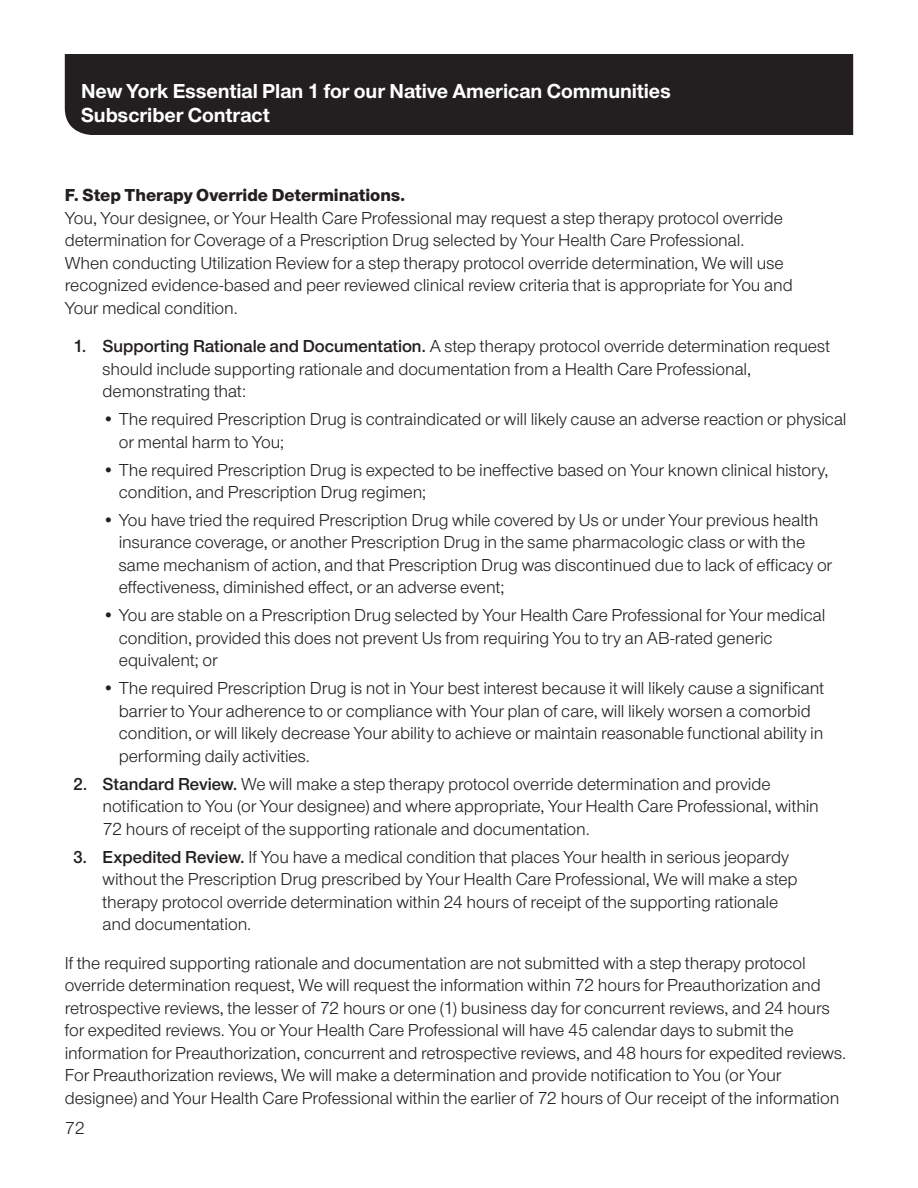
<style>
.page{position:relative;width:918px;height:1188px;background:#fff}
.page>*{position:absolute;margin:0;border:0;box-sizing:border-box;transform-origin:0 0}
.t1{font:700 21px/24px "UHC Sans";color:#fff}
.Body___numbers___add{font:18px/22.5px "UHC Sans";letter-spacing:-.005em;color:#231f20}
.Body_AFTER_bullet{font:18px/22.5px "UHC Sans";letter-spacing:-.005em;color:#231f20}
.Body___12_15{font:18px/22.5px "UHC Sans";letter-spacing:-.005em;color:#231f20}
.SUB_Subhead___AFTER{font:800 18px "UHC Sans";color:#231f20}
.s1{font-weight:600}
</style>
<div class="page">
<div style="left:65px;top:54px;width:788px;height:81px;background:#231f20"></div>
<p class="t1" style="left:81px;top:78px;width:591px">New York Essential Plan 1 for our Native American Communities<br>Subscriber Contract</p>
<p class="SUB_Subhead___AFTER" style="left:65px;top:182px;width:342px">F. Step Therapy Override Determinations.</p>
<p class="Body___12_15" style="left:65px;top:206px;width:730px">You, Your designee, or Your Health Care Professional may request a step therapy protocol override determination for Coverage of a Prescription Drug selected by Your Health Care Professional.<br>When conducting Utilization Review for a step therapy protocol override determination, We will use recognized evidence-based and peer reviewed clinical review criteria that is appropriate for You and Your medical condition.</p>
<p class="Body___numbers___add" style="left:103px;top:334px;width:729px;text-indent:-29px"><span class="s1">1. Supporting Rationale and Documentation.</span> A step therapy protocol override determination request should include supporting rationale and documentation from a Health Care Professional, demonstrating that:</p>
<p class="Body___numbers___add" style="left:119px;top:407px;width:729px;text-indent:-16px">• The required Prescription Drug is contraindicated or will likely cause an adverse reaction or physical or mental harm to You;</p>
<p class="Body___numbers___add" style="left:119px;top:458px;width:711px;text-indent:-16px">• The required Prescription Drug is expected to be ineffective based on Your known clinical history, condition, and Prescription Drug regimen;</p>
<p class="Body___numbers___add" style="left:119px;top:508px;width:715px;text-indent:-16px">• You have tried the required Prescription Drug while covered by Us or under Your previous health insurance coverage, or another Prescription Drug in the same pharmacologic class or with the same mechanism of action, and that Prescription Drug was discontinued due to lack of efficacy or effectiveness, diminished effect, or an adverse event;</p>
<p class="Body___numbers___add" style="left:119px;top:603px;width:708px;text-indent:-16px">• You are stable on a Prescription Drug selected by Your Health Care Professional for Your medical condition, provided this does not prevent Us from requiring You to try an AB-rated generic equivalent; or</p>
<p class="Body___numbers___add" style="left:119px;top:676px;width:707px;text-indent:-16px">• The required Prescription Drug is not in Your best interest because it will likely cause a significant barrier to Your adherence to or compliance with Your plan of care, will likely worsen a comorbid condition, or will likely decrease Your ability to achieve or maintain reasonable functional ability in performing daily activities.</p>
<p class="Body___numbers___add" style="left:103px;top:772px;width:718px;text-indent:-29px"><span class="s1">2. Standard Review.</span> We will make a step therapy protocol override determination and provide notification to You (or Your designee) and where appropriate, Your Health Care Professional, within<br>72 hours of receipt of the supporting rationale and documentation.</p>
<p class="Body___numbers___add" style="left:103px;top:845px;width:697px;text-indent:-29px"><span class="s1">3. Expedited Review.</span> If You have a medical condition that places Your health in serious jeopardy without the Prescription Drug prescribed by Your Health Care Professional, We will make a step therapy protocol override determination within 24 hours of receipt of the supporting rationale and documentation.</p>
<p class="Body_AFTER_bullet" style="left:65px;top:951px;width:783px">If the required supporting rationale and documentation are not submitted with a step therapy protocol override determination request, We will request the information within 72 hours for Preauthorization and retrospective reviews, the lesser of 72 hours or one (1) business day for concurrent reviews, and 24 hours for expedited reviews. You or Your Health Care Professional will have 45 calendar days to submit the information for Preauthorization, concurrent and retrospective reviews, and 48 hours for expedited reviews.<br>For Preauthorization reviews, We will make a determination and provide notification to You (or Your designee) and Your Health Care Professional within the earlier of 72 hours of Our receipt of the information</p>
<p class="Body_AFTER_bullet" style="left:65px;top:1116px;width:22px">72</p>
</div>
